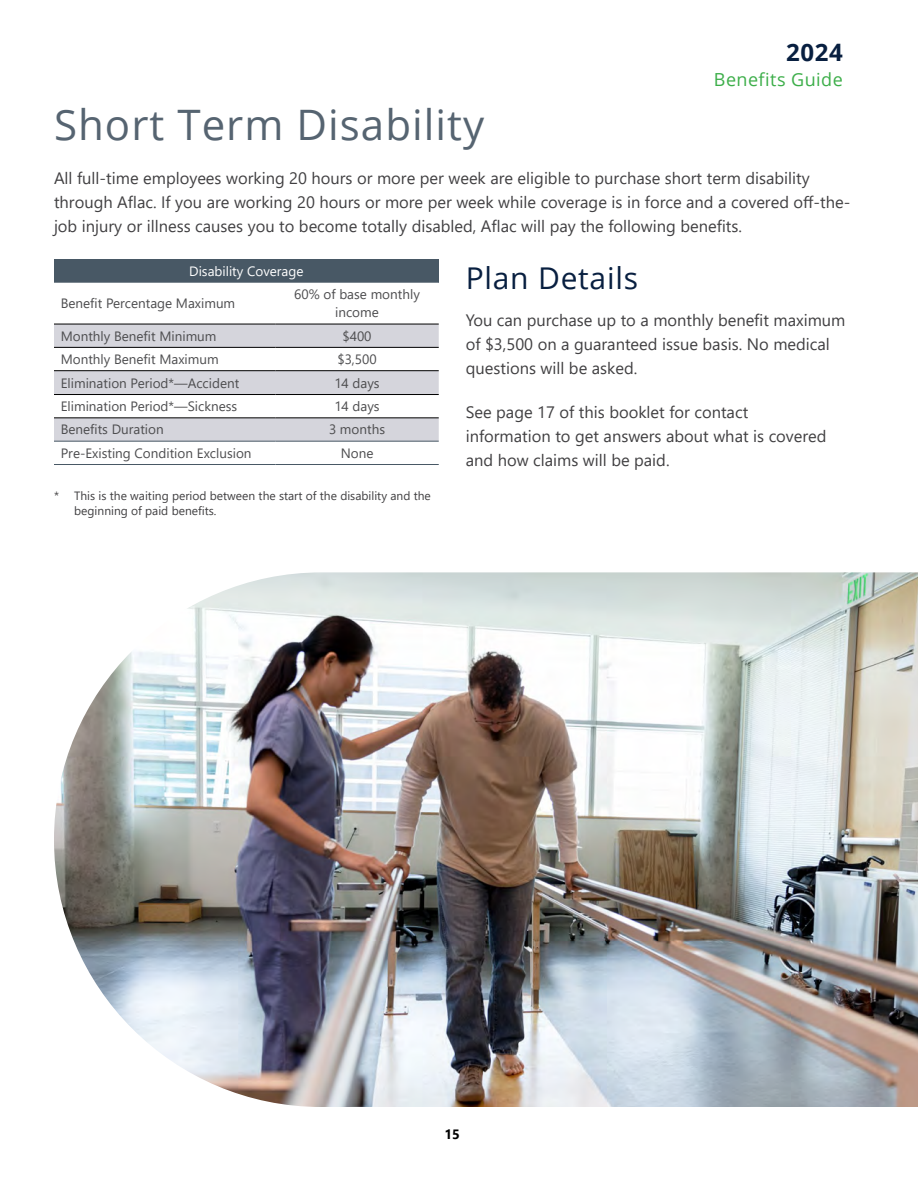
<style>
.page{position:relative;width:918px;height:1188px;background:#fff}
.page>*{position:absolute;margin:0;border:0;box-sizing:border-box;transform-origin:0 0}
.t1{font:42px "Open Sans";letter-spacing:.025em;color:#566471}
.t2{font:30px "Open Sans";letter-spacing:.025em;color:#081f40}
.t3{font:700 24px "Open Sans";color:#081f40}
.t4{font:18px "Open Sans";letter-spacing:.025em;color:#3cae49}
.t5{font:16.5px/24px "Segoe UI";color:#414042}
.t6{font:13.5px/18px "Segoe UI";color:#4d4d4f;text-align:center}
.t7{font:13.5px "Segoe UI";color:#fff}
.t8{font:700 13.5px "Segoe UI";color:#000}
.t9{font:12px/15px "Segoe UI";color:#414042}
</style>
<div class="page">
<img style="left:54px;top:572px;width:864px;height:535px">
<div style="left:54px;top:259px;width:385px;height:24px;background:#485865"></div>
<svg style="left:54px;top:323px;width:385px;height:1px"></svg>
<svg style="left:54px;top:325px;width:385px;height:116px;fill:#d5d5dc"></svg>
<hr style="left:54px;top:324px;width:221px;height:1px;background:#000">
<hr style="left:275px;top:324px;width:164px;height:1px;background:#000">
<hr style="left:54px;top:347px;width:221px;height:1px;background:#000">
<hr style="left:275px;top:347px;width:164px;height:1px;background:#000">
<hr style="left:54px;top:370px;width:221px;height:1px;background:#000">
<hr style="left:275px;top:370px;width:164px;height:1px;background:#000">
<hr style="left:54px;top:394px;width:221px;height:1px;background:#000">
<hr style="left:275px;top:394px;width:164px;height:1px;background:#000">
<hr style="left:54px;top:418px;width:221px;height:1px;background:#000">
<hr style="left:275px;top:418px;width:164px;height:1px;background:#000">
<hr style="left:54px;top:441px;width:221px;height:1px;background:#485865">
<hr style="left:275px;top:441px;width:164px;height:1px;background:#485865">
<hr style="left:54px;top:464px;width:221px;height:1px;background:#485865">
<hr style="left:275px;top:464px;width:164px;height:1px;background:#485865">
<h3 class="t3" style="left:786px;top:35px;width:58px">2024</h3>
<p class="t4" style="left:714px;top:67px;width:130px">Benefits Guide</p>
<h1 class="t1" style="left:54px;top:96px;width:432px">Short Term Disability</h1>
<p class="t5" style="left:54px;top:165px;width:798px">All full-time employees working 20 hours or more per week are eligible to purchase short term disability through Aflac. If you are working 20 hours or more per week while coverage is in force and a covered off-the&shy;job injury or illness causes you to become totally disabled, Aflac will pay the following benefits.</p>
<p class="t7" style="left:189px;top:258px;width:116px">Disability Coverage</p>
<p class="t6" style="left:61px;top:293px;width:176px">Benefit Percentage Maximum</p>
<p class="t6" style="left:294px;top:284px;width:127px">60% of base monthly income</p>
<p class="t6" style="left:61px;top:326px;width:157px">Monthly Benefit Minimum</p>
<p class="t6" style="left:343px;top:326px;width:31px">$400</p>
<p class="t6" style="left:61px;top:349px;width:160px">Monthly Benefit Maximum</p>
<p class="t6" style="left:337px;top:349px;width:41px">$3,500</p>
<p class="t6" style="left:61px;top:373px;width:180px">Elimination Period*—Accident</p>
<p class="t6" style="left:334px;top:373px;width:47px">14 days</p>
<p class="t6" style="left:61px;top:396px;width:178px">Elimination Period*—Sickness</p>
<p class="t6" style="left:334px;top:396px;width:47px">14 days</p>
<p class="t6" style="left:61px;top:419px;width:105px">Benefits Duration</p>
<p class="t6" style="left:329px;top:419px;width:58px">3 months</p>
<p class="t6" style="left:61px;top:443px;width:192px">Pre-Existing Condition Exclusion</p>
<p class="t6" style="left:341px;top:443px;width:34px">None</p>
<p class="t9" style="left:74px;top:487px;width:358px;text-indent:-20px">* This is the waiting period between the start of the disability and the beginning of paid benefits.</p>
<h2 class="t2" style="left:466px;top:257px;width:174px">Plan Details</h2>
<p class="t5" style="left:466px;top:307px;width:381px">You can purchase up to a monthly benefit maximum of $3,500 on a guaranteed issue basis. No medical questions will be asked.</p>
<p class="t5" style="left:466px;top:399px;width:362px">See page 17 of this booklet for contact information to get answers about what is covered and how claims will be paid.</p>
<p class="t8" style="left:444px;top:1121px;width:17px">15</p>
</div>
